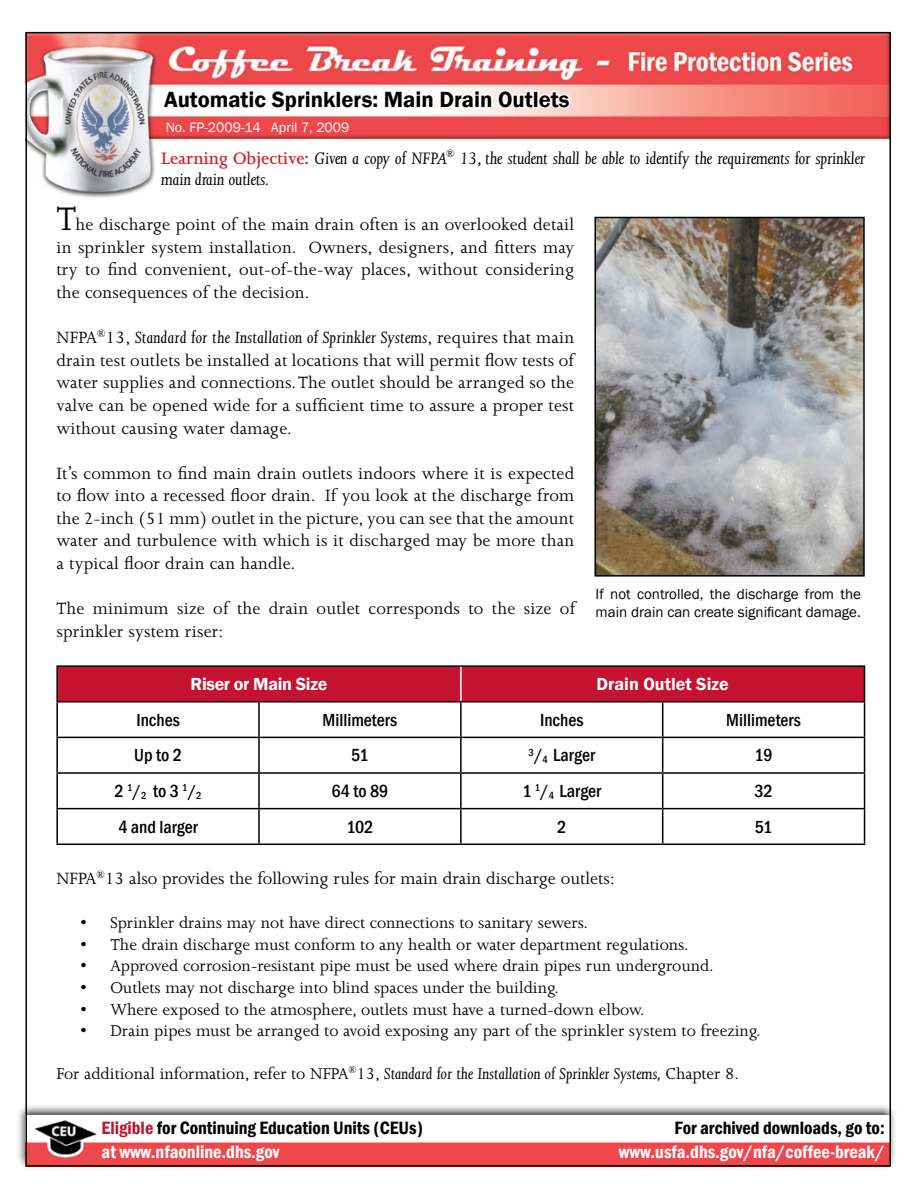
<style>
.page{position:relative;width:918px;height:1188px;background:#fff}
.page>*{position:absolute;margin:0;border:0;box-sizing:border-box;transform-origin:0 0}
.Topic_-_18pt{font:600 22.65px "Franklin Gothic";color:#000}
.Body_text_14pt{font:italic 19.05px/21.9px "Joanna MT Std";letter-spacing:-.01em;color:#000}
.Body_text_14pt-2{font:18.75px/22.6px "Joanna MT Std";letter-spacing:.01em;color:#000;text-align:justify}
.t1{font:600 condensed 18.3px "Franklin Gothic";color:#000}
.t2{font:600 condensed 18.3px "Franklin Gothic";color:#fff}
.t3{font:18px "Joanna MT Std";color:#000}
.t4{font:500 condensed 18px "Franklin Gothic";color:#000}
.t5{font:600 18px "Franklin Gothic";letter-spacing:-.02em;color:#fff}
.t6{font:600 18px "Franklin Gothic";color:#fff}
.t7{font:15px/18px "Franklin Gothic";color:#000}
.t8{font:14.1px "Franklin Gothic";color:#fff}
.s1{font-weight:600;font-style:normal;color:#d2232a}
.s2{font-size:37.5px}
.s3{font-style:italic}
.s4{color:#c41230}
</style>
<div class="page">
<div style="left:58px;top:667px;width:806px;height:34px;background:#c41230"></div>
<hr style="left:56px;top:703px;width:2px;height:34px;background:#000">
<hr style="left:258px;top:703px;width:2px;height:34px;background:#000">
<hr style="left:460px;top:703px;width:2px;height:34px;background:#000">
<hr style="left:662px;top:703px;width:1px;height:34px;background:#000">
<hr style="left:864px;top:703px;width:1px;height:34px;background:#000">
<hr style="left:56px;top:737px;width:203px;height:1px;background:#000">
<hr style="left:56px;top:738px;width:2px;height:34px;background:#000">
<hr style="left:259px;top:737px;width:202px;height:1px;background:#000">
<hr style="left:258px;top:738px;width:2px;height:34px;background:#000">
<hr style="left:461px;top:737px;width:202px;height:1px;background:#000">
<hr style="left:460px;top:738px;width:2px;height:34px;background:#000">
<hr style="left:663px;top:737px;width:202px;height:1px;background:#000">
<hr style="left:662px;top:738px;width:1px;height:34px;background:#000">
<hr style="left:864px;top:738px;width:1px;height:34px;background:#000">
<hr style="left:56px;top:772px;width:203px;height:2px;background:#000">
<hr style="left:56px;top:774px;width:2px;height:34px;background:#000">
<hr style="left:259px;top:772px;width:202px;height:2px;background:#000">
<hr style="left:258px;top:774px;width:2px;height:34px;background:#000">
<hr style="left:461px;top:772px;width:202px;height:2px;background:#000">
<hr style="left:460px;top:774px;width:2px;height:34px;background:#000">
<hr style="left:663px;top:772px;width:202px;height:2px;background:#000">
<hr style="left:662px;top:774px;width:1px;height:34px;background:#000">
<hr style="left:864px;top:774px;width:1px;height:34px;background:#000">
<hr style="left:56px;top:808px;width:203px;height:1px;background:#000">
<hr style="left:56px;top:809px;width:2px;height:35px;background:#000">
<hr style="left:259px;top:808px;width:202px;height:1px;background:#000">
<hr style="left:258px;top:809px;width:2px;height:35px;background:#000">
<hr style="left:461px;top:808px;width:202px;height:1px;background:#000">
<hr style="left:460px;top:809px;width:2px;height:35px;background:#000">
<hr style="left:663px;top:808px;width:202px;height:1px;background:#000">
<hr style="left:662px;top:809px;width:1px;height:35px;background:#000">
<hr style="left:864px;top:809px;width:1px;height:35px;background:#000">
<hr style="left:56px;top:844px;width:203px;height:1px;background:#000">
<hr style="left:259px;top:844px;width:202px;height:1px;background:#000">
<hr style="left:461px;top:844px;width:202px;height:1px;background:#000">
<hr style="left:663px;top:844px;width:202px;height:1px;background:#000">
<hr style="left:56px;top:665px;width:203px;height:2px;background:#000">
<hr style="left:56px;top:667px;width:2px;height:34px;background:#000">
<hr style="left:259px;top:665px;width:202px;height:2px;background:#000">
<hr style="left:461px;top:665px;width:202px;height:2px;background:#000">
<hr style="left:663px;top:665px;width:202px;height:2px;background:#000">
<hr style="left:864px;top:667px;width:1px;height:34px;background:#000">
<hr style="left:56px;top:701px;width:203px;height:2px;background:#000">
<hr style="left:259px;top:701px;width:202px;height:2px;background:#000">
<hr style="left:461px;top:701px;width:202px;height:2px;background:#000">
<hr style="left:663px;top:701px;width:202px;height:2px;background:#000">
<hr style="left:460px;top:667px;width:2px;height:34px;background:#fff">
<img style="left:25px;top:33px;width:863px;height:172px">
<svg style="left:160px;top:75px;width:413px;height:42px"></svg>
<div style="left:16px;top:1103px;width:887px;height:73px;background:#000;opacity:.75"></div>
<img style="left:25px;top:1115px;width:863px;height:51px">
<img style="left:598px;top:220px;width:264px;height:354px">
<div style="left:595px;top:217px;width:270px;height:360px;border:2px solid #000"></div>
<p class="Topic_-_18pt" style="left:164px;top:85px;width:407px">Automatic Sprinklers: Main Drain Outlets</p>
<p class="t8" style="left:166px;top:118px;width:185px">No. FP-2009-14 April 7, 2009</p>
<p class="Body_text_14pt" style="left:161px;top:147px;width:706px"><span class="s1">Learning Objective:</span> Given a copy of NFPA<sup>®</sup> 13, the student shall be able to identify the requirements for sprinkler main drain outlets.</p>
<p class="Body_text_14pt-2" style="left:56px;top:213px;width:519px"><span class="s2">T</span>he discharge point of the main drain often is an overlooked detail in sprinkler system installation. Owners, designers, and fitters may try to find convenient, out-of-the-way places, without considering the consequences of the decision.</p>
<p class="Body_text_14pt-2" style="left:56px;top:326px;width:519px">NFPA<sup>®</sup>13, <span class="s3">Standard for the Installation of Sprinkler Systems</span>, requires that main drain test outlets be installed at locations that will permit flow tests of water supplies and connections. The outlet should be arranged so the valve can be opened wide for a sufficient time to assure a proper test without causing water damage.</p>
<p class="Body_text_14pt-2" style="left:56px;top:462px;width:519px">It’s common to find main drain outlets indoors where it is expected to flow into a recessed floor drain. If you look at the discharge from the 2-inch (51 mm) outlet in the picture, you can see that the amount water and turbulence with which is it discharged may be more than a typical floor drain can handle.</p>
<p class="Body_text_14pt-2" style="left:56px;top:597px;width:521px">The minimum size of the drain outlet corresponds to the size of sprinkler system riser:</p>
<p class="t5" style="left:191px;top:673px;width:138px">Riser or Main Size</p>
<p class="t6" style="left:597px;top:673px;width:134px">Drain Outlet Size</p>
<p class="t4" style="left:136px;top:708px;width:45px">Inches</p>
<p class="t4" style="left:322px;top:708px;width:76px">Millimeters</p>
<p class="t4" style="left:540px;top:708px;width:45px">Inches</p>
<p class="t4" style="left:726px;top:708px;width:76px">Millimeters</p>
<p class="t4" style="left:134px;top:744px;width:49px">Up to 2</p>
<p class="t4" style="left:351px;top:744px;width:19px">51</p>
<p class="t4" style="left:529px;top:744px;width:68px"><sup>3</sup>/<sub>4</sub> Larger</p>
<p class="t4" style="left:755px;top:744px;width:19px">19</p>
<p class="t4" style="left:115px;top:779px;width:89px">2 <sup>1</sup>/<sub>2</sub> to 3 <sup>1</sup>/<sub>2</sub></p>
<p class="t4" style="left:331px;top:779px;width:59px">64 to 89</p>
<p class="t4" style="left:522px;top:779px;width:80px">1 <sup>1</sup>/<sub>4</sub> Larger</p>
<p class="t4" style="left:754px;top:779px;width:20px">32</p>
<p class="t4" style="left:118px;top:815px;width:81px">4 and larger</p>
<p class="t4" style="left:346px;top:815px;width:28px">102</p>
<p class="t4" style="left:557px;top:815px;width:11px">2</p>
<p class="t4" style="left:755px;top:815px;width:19px">51</p>
<p class="Body_text_14pt-2" style="left:56px;top:867px;width:560px">NFPA<sup>®</sup>13 also provides the following rules for main drain discharge outlets:</p>
<p class="t3" style="left:80px;top:913px;width:509px">• Sprinkler drains may not have direct connections to sanitary sewers.</p>
<p class="t3" style="left:80px;top:935px;width:610px">• The drain discharge must conform to any health or water department regulations.</p>
<p class="t3" style="left:80px;top:956px;width:635px">• Approved corrosion-resistant pipe must be used where drain pipes run underground.</p>
<p class="t3" style="left:80px;top:978px;width:480px">• Outlets may not discharge into blind spaces under the building.</p>
<p class="t3" style="left:80px;top:1000px;width:566px">• Where exposed to the atmosphere, outlets must have a turned-down elbow.</p>
<p class="t3" style="left:80px;top:1021px;width:682px">• Drain pipes must be arranged to avoid exposing any part of the sprinkler system to freezing.</p>
<p class="t3" style="left:56px;top:1064px;width:684px">For additional information, refer to NFPA<sup>®</sup>13, <span class="s3">Standard for the Installation of Sprinkler Systems,</span> Chapter 8.</p>
<p class="t7" style="left:596px;top:585px;width:267px">If not controlled, the discharge from the main drain can create significant damage.</p>
<p class="t1" style="left:102px;top:1115px;width:323px"><span class="s4">Eligible</span> for Continuing Education Units (CEUs)</p>
<p class="t2" style="left:102px;top:1139px;width:179px">at www.nfaonline.dhs.gov</p>
<p class="t1" style="left:675px;top:1115px;width:212px">For archived downloads, go to:</p>
<p class="t2" style="left:619px;top:1139px;width:267px">www.usfa.dhs.gov/nfa/coffee-break/</p>
</div>
